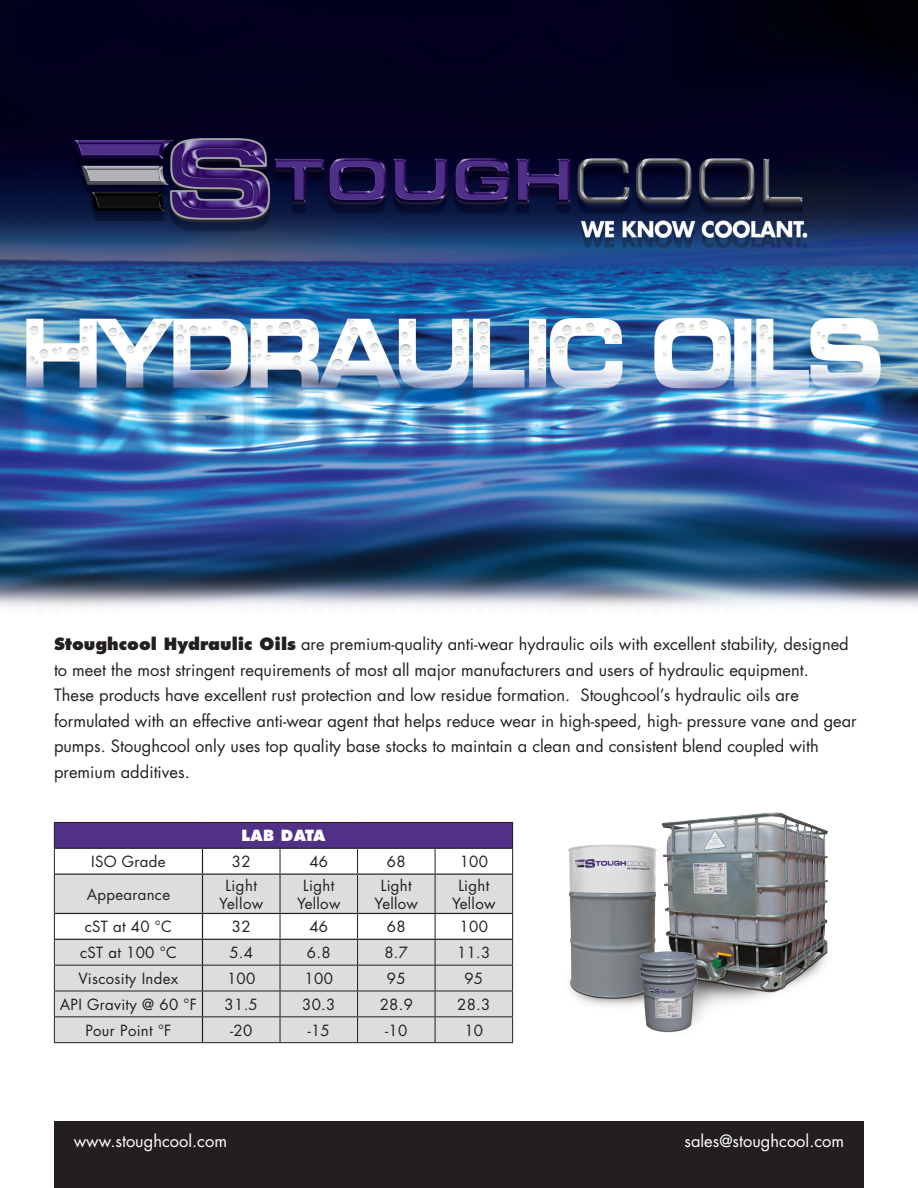
<style>
.page{position:relative;width:918px;height:1188px;background:#fff}
.page>*{position:absolute;margin:0;border:0;box-sizing:border-box;transform-origin:0 0}
.t1{font:16.5px/25.5px "Futura";color:#231f20}
.t2{font:16.5px "Futura";color:#fff}
.t3{font:15px/18px "Futura";letter-spacing:.02em;color:#231f20;text-align:center}
.t4{font:800 15px "Futura";letter-spacing:.02em;color:#fff}
.s1{font-weight:800}
</style>
<div class="page">
<img style="left:0;top:0;width:918px;height:608px">
<div style="left:54px;top:1121px;width:810px;height:67px;background:#231f20"></div>
<div style="left:54px;top:822px;width:459px;height:26px;background:#513088"></div>
<svg style="left:55px;top:875px;width:457px;height:167px;fill:#dcdddf"></svg>
<hr style="left:54px;top:822px;width:148px;height:1px;background:#231f20">
<hr style="left:202px;top:822px;width:78px;height:1px;background:#231f20">
<hr style="left:280px;top:822px;width:78px;height:1px;background:#231f20">
<hr style="left:358px;top:822px;width:77px;height:1px;background:#231f20">
<hr style="left:435px;top:822px;width:78px;height:1px;background:#231f20">
<svg style="left:54px;top:823px;width:1px;height:51px"></svg>
<svg style="left:280px;top:849px;width:1px;height:25px"></svg>
<svg style="left:357px;top:849px;width:1px;height:25px"></svg>
<svg style="left:435px;top:849px;width:1px;height:25px"></svg>
<svg style="left:512px;top:823px;width:1px;height:51px"></svg>
<hr style="left:54px;top:874px;width:1px;height:39px;background:#231f20">
<hr style="left:280px;top:875px;width:1px;height:38px;background:#231f20">
<hr style="left:357px;top:875px;width:1px;height:38px;background:#231f20">
<hr style="left:435px;top:875px;width:1px;height:38px;background:#231f20">
<hr style="left:512px;top:874px;width:1px;height:39px;background:#231f20">
<hr style="left:54px;top:965px;width:148px;height:1px;background:#231f20">
<hr style="left:202px;top:965px;width:78px;height:1px;background:#231f20">
<hr style="left:280px;top:965px;width:78px;height:1px;background:#231f20">
<hr style="left:358px;top:965px;width:77px;height:1px;background:#231f20">
<hr style="left:435px;top:965px;width:78px;height:1px;background:#231f20">
<hr style="left:54px;top:991px;width:148px;height:1px;background:#231f20">
<hr style="left:202px;top:991px;width:78px;height:1px;background:#231f20">
<hr style="left:280px;top:991px;width:78px;height:1px;background:#231f20">
<hr style="left:358px;top:991px;width:77px;height:1px;background:#231f20">
<hr style="left:435px;top:991px;width:78px;height:1px;background:#231f20">
<hr style="left:54px;top:1016px;width:148px;height:1px;background:#231f20">
<svg style="left:54px;top:913px;width:1px;height:129px"></svg>
<hr style="left:202px;top:1016px;width:78px;height:1px;background:#231f20">
<hr style="left:280px;top:1016px;width:78px;height:1px;background:#231f20">
<svg style="left:280px;top:914px;width:1px;height:128px"></svg>
<hr style="left:358px;top:1016px;width:77px;height:1px;background:#231f20">
<svg style="left:357px;top:914px;width:1px;height:128px"></svg>
<hr style="left:435px;top:1016px;width:78px;height:1px;background:#231f20">
<svg style="left:435px;top:914px;width:1px;height:128px"></svg>
<svg style="left:512px;top:913px;width:1px;height:129px"></svg>
<hr style="left:54px;top:1042px;width:148px;height:1px;background:#231f20">
<hr style="left:202px;top:1042px;width:78px;height:1px;background:#231f20">
<hr style="left:280px;top:1042px;width:78px;height:1px;background:#231f20">
<hr style="left:358px;top:1042px;width:77px;height:1px;background:#231f20">
<hr style="left:435px;top:1042px;width:78px;height:1px;background:#231f20">
<hr style="left:55px;top:848px;width:147px;height:1px;background:#231f20">
<hr style="left:202px;top:848px;width:78px;height:1px;background:#231f20">
<svg style="left:202px;top:849px;width:1px;height:25px"></svg>
<hr style="left:280px;top:848px;width:78px;height:1px;background:#231f20">
<hr style="left:358px;top:848px;width:77px;height:1px;background:#231f20">
<hr style="left:435px;top:848px;width:77px;height:1px;background:#231f20">
<hr style="left:55px;top:874px;width:147px;height:1px;background:#231f20">
<hr style="left:202px;top:874px;width:78px;height:1px;background:#231f20">
<hr style="left:202px;top:875px;width:1px;height:38px;background:#231f20">
<hr style="left:280px;top:874px;width:78px;height:1px;background:#231f20">
<hr style="left:358px;top:874px;width:77px;height:1px;background:#231f20">
<hr style="left:435px;top:874px;width:77px;height:1px;background:#231f20">
<hr style="left:55px;top:913px;width:147px;height:1px;background:#231f20">
<hr style="left:202px;top:913px;width:78px;height:1px;background:#231f20">
<hr style="left:280px;top:913px;width:78px;height:1px;background:#231f20">
<hr style="left:358px;top:913px;width:77px;height:1px;background:#231f20">
<hr style="left:435px;top:913px;width:77px;height:1px;background:#231f20">
<hr style="left:55px;top:939px;width:147px;height:1px;background:#231f20">
<hr style="left:202px;top:939px;width:78px;height:1px;background:#231f20">
<hr style="left:280px;top:939px;width:78px;height:1px;background:#231f20">
<hr style="left:358px;top:939px;width:77px;height:1px;background:#231f20">
<hr style="left:435px;top:939px;width:77px;height:1px;background:#231f20">
<svg style="left:202px;top:914px;width:1px;height:128px"></svg>
<img style="left:568px;top:812px;width:260px;height:221px">
<p class="t1" style="left:54px;top:631px;width:804px"><span class="s1">Stoughcool Hydraulic Oils</span> are premium-quality anti-wear hydraulic oils with excellent stability, designed to meet the most stringent requirements of most all major manufacturers and users of hydraulic equipment.<br>These products have excellent rust protection and low residue formation. Stoughcool’s hydraulic oils are formulated with an effective anti-wear agent that helps reduce wear in high-speed, high- pressure vane and gear pumps. Stoughcool only uses top quality base stocks to maintain a clean and consistent blend coupled with premium additives.</p>
<p class="t4" style="left:241px;top:826px;width:86px">LAB DATA</p>
<p class="t3" style="left:91px;top:852px;width:76px">ISO Grade</p>
<p class="t3" style="left:232px;top:852px;width:20px">32</p>
<p class="t3" style="left:309px;top:852px;width:20px">46</p>
<p class="t3" style="left:387px;top:852px;width:20px">68</p>
<p class="t3" style="left:460px;top:852px;width:30px">100</p>
<p class="t3" style="left:87px;top:885px;width:85px">Appearance</p>
<p class="t3" style="left:219px;top:876px;width:46px">Light<br>Yellow</p>
<p class="t3" style="left:297px;top:876px;width:45px">Light<br>Yellow</p>
<p class="t3" style="left:375px;top:876px;width:45px">Light<br>Yellow</p>
<p class="t3" style="left:452px;top:876px;width:45px">Light<br>Yellow</p>
<p class="t3" style="left:85px;top:918px;width:89px">cST at 40 °C</p>
<p class="t3" style="left:232px;top:918px;width:20px">32</p>
<p class="t3" style="left:309px;top:918px;width:20px">46</p>
<p class="t3" style="left:387px;top:918px;width:20px">68</p>
<p class="t3" style="left:460px;top:918px;width:30px">100</p>
<p class="t3" style="left:80px;top:943px;width:98px">cST at 100 °C</p>
<p class="t3" style="left:229px;top:943px;width:25px">5.4</p>
<p class="t3" style="left:307px;top:943px;width:25px">6.8</p>
<p class="t3" style="left:384px;top:943px;width:25px">8.7</p>
<p class="t3" style="left:457px;top:943px;width:35px">11.3</p>
<p class="t3" style="left:79px;top:969px;width:101px">Viscosity Index</p>
<p class="t3" style="left:227px;top:969px;width:30px">100</p>
<p class="t3" style="left:305px;top:969px;width:30px">100</p>
<p class="t3" style="left:387px;top:969px;width:20px">95</p>
<p class="t3" style="left:464px;top:969px;width:20px">95</p>
<p class="t3" style="left:60px;top:995px;width:139px">API Gravity @ 60 °F</p>
<p class="t3" style="left:225px;top:995px;width:35px">31.5</p>
<p class="t3" style="left:302px;top:995px;width:35px">30.3</p>
<p class="t3" style="left:380px;top:995px;width:35px">28.9</p>
<p class="t3" style="left:457px;top:995px;width:35px">28.3</p>
<p class="t3" style="left:85px;top:1021px;width:88px">Pour Point °F</p>
<p class="t3" style="left:230px;top:1021px;width:24px">-20</p>
<p class="t3" style="left:308px;top:1021px;width:24px">-15</p>
<p class="t3" style="left:385px;top:1021px;width:24px">-10</p>
<p class="t3" style="left:464px;top:1021px;width:20px">10</p>
<p class="t2" style="left:74px;top:1130px;width:155px">www.stoughcool.com</p>
<p class="t2" style="left:684px;top:1130px;width:161px">sales@stoughcool.com</p>
</div>
